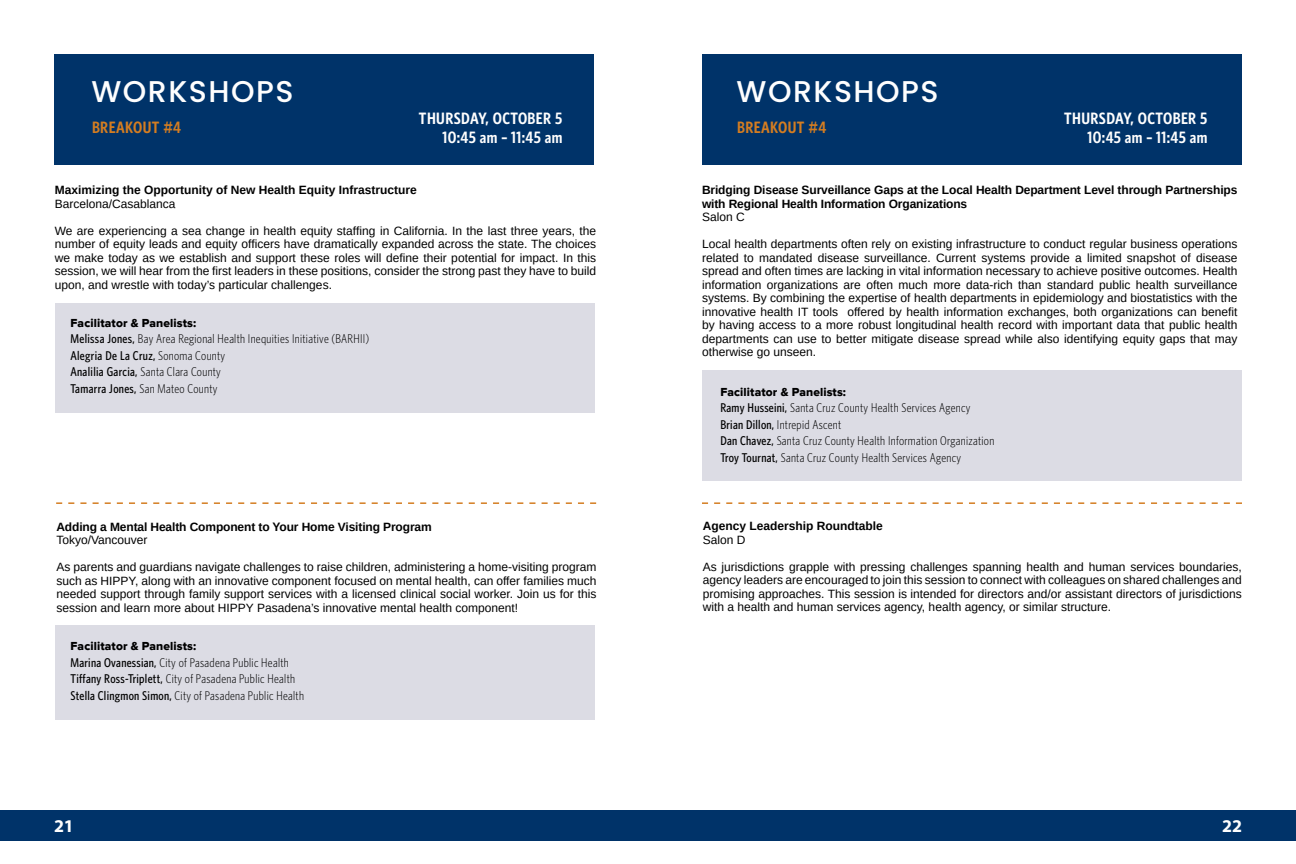
<style>
.page{position:relative;width:1296px;height:864px;background:#fff}
.page>*{position:absolute;margin:0;border:0;box-sizing:border-box;transform-origin:0 0}
.t1{font:500 30px "Poppins";letter-spacing:.05em;color:#fefefe}
.t2{font:700 18px "Myriad Pro";color:#fefefe}
.t3{font:600 16.5px/19.5px "Whitney Condensed";letter-spacing:.025em;color:#fefefe;text-align:right}
.t4{font:600 16.5px "Whitney Condensed";letter-spacing:.025em;color:#d47d21}
.t5{font:300 12.75px/16.5px "Whitney Condensed";letter-spacing:.025em;color:#000}
.t6{font:12px/13.5px "Arimo";color:#000;text-align:justify}
.t7{font:700 12px/13.5px "Arimo";letter-spacing:-.01em;color:#000}
.t8{font:12px "Proxima Nova Extrabld";letter-spacing:.01em;color:#000}
.s1{font-weight:500}
</style>
<div class="page">
<div style="left:0;top:811px;width:648px;height:30px;background:#003369"></div>
<div style="left:648px;top:811px;width:648px;height:30px;background:#003369"></div>
<div style="left:54px;top:54px;width:540px;height:110px;background:#003369"></div>
<div style="left:702px;top:54px;width:540px;height:110px;background:#003369"></div>
<div style="left:702px;top:370px;width:540px;height:110px;background:#dcdce4"></div>
<div style="left:55px;top:625px;width:540px;height:95px;background:#dcdce4"></div>
<div style="left:55px;top:303px;width:540px;height:110px;background:#dcdce4"></div>
<svg style="left:56px;top:502px;width:540px;height:2px"></svg>
<svg style="left:702px;top:502px;width:540px;height:2px"></svg>
<h1 class="t1" style="left:91px;top:74px;width:204px">WORKSHOPS</h1>
<h1 class="t1" style="left:737px;top:74px;width:204px">WORKSHOPS</h1>
<h3 class="t3" style="left:419px;top:108px;width:145px">THURSDAY, OCTOBER 5<br>10:45 am – 11:45 am</h3>
<h3 class="t3" style="left:1064px;top:108px;width:145px">THURSDAY, OCTOBER 5<br>10:45 am – 11:45 am</h3>
<h3 class="t4" style="left:92px;top:118px;width:91px">BREAKOUT #4</h3>
<h3 class="t4" style="left:737px;top:118px;width:91px">BREAKOUT #4</h3>
<p class="t7" style="left:55px;top:184px;width:364px">Maximizing the Opportunity of New Health Equity Infrastructure</p>
<p class="t6" style="left:55px;top:197px;width:122px">Barcelona/Casablanca</p>
<p class="t6" style="left:55px;top:224px;width:543px">We are experiencing a sea change in health equity staffing in California. In the last three years, the number of equity leads and equity officers have dramatically expanded across the state. The choices we make today as we establish and support these roles will define their potential for impact. In this session, we will hear from the first leaders in these positions, consider the strong past they have to build upon, and wrestle with today’s particular challenges.</p>
<p class="t8" style="left:70px;top:316px;width:127px">Facilitator &amp; Panelists:</p>
<p class="t5" style="left:70px;top:330px;width:300px"><span class="s1">Melissa Jones,</span> Bay Area Regional Health Inequities Initiative (BARHII)<br><span class="s1">Alegria De La Cruz,</span> Sonoma County<br><span class="s1">Analilia Garcia,</span> Santa Clara County<br><span class="s1">Tamarra Jones,</span> San Mateo County</p>
<p class="t7" style="left:56px;top:520px;width:377px">Adding a Mental Health Component to Your Home Visiting Program</p>
<p class="t6" style="left:56px;top:533px;width:93px">Tokyo/Vancouver</p>
<p class="t6" style="left:56px;top:560px;width:542px">As parents and guardians navigate challenges to raise children, administering a home-visiting program such as HIPPY, along with an innovative component focused on mental health, can offer families much needed support through family support services with a licensed clinical social worker. Join us for this session and learn more about HIPPY Pasadena’s innovative mental health component!</p>
<p class="t8" style="left:70px;top:639px;width:127px">Facilitator &amp; Panelists:</p>
<p class="t5" style="left:70px;top:654px;width:235px"><span class="s1">Marina Ovanessian,</span> City of Pasadena Public Health<br><span class="s1">Tiffany Ross-Triplett,</span> City of Pasadena Public Health<br><span class="s1">Stella Clingmon Simon,</span> City of Pasadena Public Health</p>
<p class="t7" style="left:702px;top:184px;width:537px">Bridging Disease Surveillance Gaps at the Local Health Department Level through Partnerships with Regional Health Information Organizations</p>
<p class="t6" style="left:702px;top:210px;width:44px">Salon C</p>
<p class="t6" style="left:702px;top:237px;width:537px">Local health departments often rely on existing infrastructure to conduct regular business operations related to mandated disease surveillance. Current systems provide a limited snapshot of disease spread and often times are lacking in vital information necessary to achieve positive outcomes. Health information organizations are often much more data-rich than standard public health surveillance systems. By combining the expertise of health departments in epidemiology and biostatistics with the innovative health IT tools offered by health information exchanges, both organizations can benefit by having access to a more robust longitudinal health record with important data that public health departments can use to better mitigate disease spread while also identifying equity gaps that may otherwise go unseen.</p>
<p class="t8" style="left:720px;top:385px;width:127px">Facilitator &amp; Panelists:</p>
<p class="t5" style="left:720px;top:399px;width:276px"><span class="s1">Ramy Husseini,</span> Santa Cruz County Health Services Agency <span class="s1">Brian Dillon,</span> Intrepid Ascent<br><span class="s1">Dan Chavez,</span> Santa Cruz County Health Information Organization <span class="s1">Troy Tournat,</span> Santa Cruz County Health Services Agency</p>
<p class="t7" style="left:703px;top:519px;width:182px">Agency Leadership Roundtable</p>
<p class="t6" style="left:703px;top:533px;width:44px">Salon D</p>
<p class="t6" style="left:703px;top:560px;width:541px">As jurisdictions grapple with pressing challenges spanning health and human services boundaries, agency leaders are encouraged to join this session to connect with colleagues on shared challenges and promising approaches. This session is intended for directors and/or assistant directors of jurisdictions with a health and human services agency, health agency, or similar structure.</p>
<h2 class="t2" style="left:54px;top:814px;width:21px">21</h2>
<h2 class="t2" style="left:1222px;top:814px;width:21px">22</h2>
</div>
